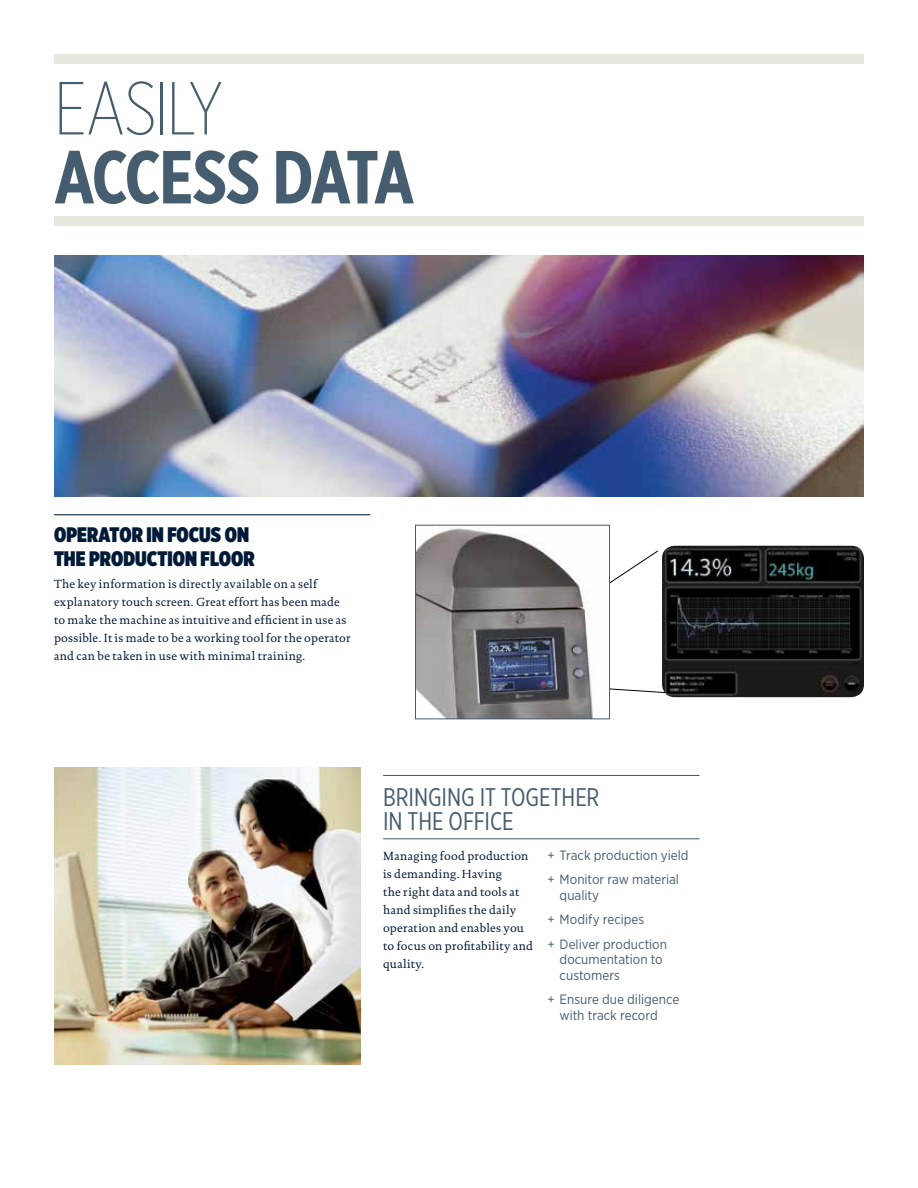
<style>
.page{position:relative;width:918px;height:1188px;background:#fff}
.page>*{position:absolute;margin:0;border:0;box-sizing:border-box;transform-origin:0 0}
.t1{font:700 75px "Gotham X Narrow";letter-spacing:-.04em;color:#455d6f}
.t2{font:200 75px "Gotham X Narrow";color:#455d6f}
.t3{font:25.5px "Gotham X Narrow";letter-spacing:-.005em;color:#455d6f}
.t4{font:900 21px/24px "Gotham X Narrow";letter-spacing:.005em;color:#001a38}
.t5{font:13.5px/24.3px "Gotham Narrow";color:#455d6f}
.t6{font:12px/18px "DTL Documenta T";letter-spacing:.025em;color:#001a38}
</style>
<div class="page">
<img style="left:54px;top:255px;width:810px;height:242px">
<hr style="left:54px;top:514px;width:316px;height:1px;background:#001a38">
<img style="left:662px;top:546px;width:202px;height:151px">
<svg style="left:610px;top:550px;width:48px;height:34px"></svg>
<svg style="left:610px;top:683px;width:56px;height:10px"></svg>
<hr style="left:383px;top:775px;width:316px;height:1px;background:#455d6f">
<hr style="left:383px;top:838px;width:316px;height:1px;background:#455d6f">
<img style="left:54px;top:768px;width:306px;height:297px">
<img style="left:417px;top:528px;width:176px;height:189px">
<div style="left:415px;top:525px;width:195px;height:194px;border:1px solid #455d6f"></div>
<div style="left:54px;top:217px;width:810px;height:9px;background:#e7e7de"></div>
<div style="left:54px;top:54px;width:810px;height:9px;background:#e7e7de"></div>
<h1 class="t2" style="left:54px;top:65px;width:170px">Easily</h1>
<h1 class="t1" style="left:54px;top:131px;width:361px">ACCESS DATA</h1>
<h3 class="t4" style="left:54px;top:522px;width:202px">OPERATOR IN FOCUS ON<br>THE PRODUCTION FLOOR</h3>
<p class="t6" style="left:54px;top:575px;width:298px">The key information is directly available on a self explanatory touch screen. Great effort has been made to make the machine as intuitive and efficient in use as possible. It is made to be a working tool for the operator and can be taken in use with minimal training.</p>
<h2 class="t3" style="left:383px;top:782px;width:169px">BRINGING IT TOGETHE</h2>
<h2 class="t3" style="left:587px;top:782px;width:14px">R</h2>
<h2 class="t3" style="left:383px;top:806px;width:129px">INTHE OFFICE</h2>
<p class="t6" style="left:383px;top:847px;width:152px">Managing food production is demanding. Having<br>the right data and tools at hand simplifies the daily operation and enables you to focus on profitability and quality.</p>
<p class="t5" style="left:548px;top:843px;width:142px">+ Track production yield + Monitor raw material</p>
<p class="t5" style="left:548px;top:883px;width:121px;text-indent:12px">quality<br>+ Modify recipes<br>+ Deliver production</p>
<p class="t5" style="left:560px;top:951px;width:105px;line-height:15.8px">documentation to customers</p>
<p class="t5" style="left:560px;top:991px;width:121px;line-height:15.8px;text-indent:-12px">+ Ensure due diligence with track record</p>
</div>
